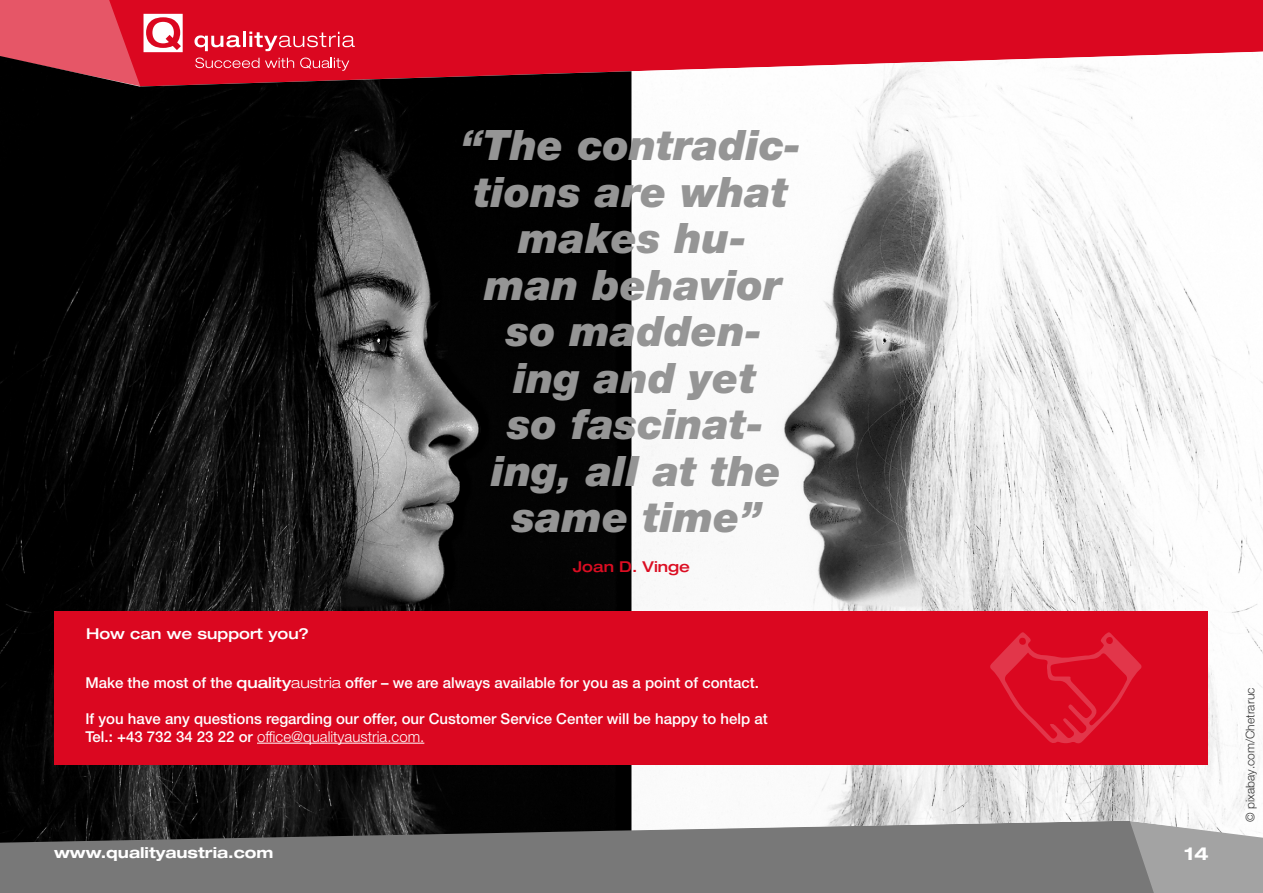
<style>
.page{position:relative;width:1263px;height:893px;background:#fff}
.page>*{position:absolute;margin:0;border:0;box-sizing:border-box;transform-origin:0 0}
.t1{font:italic 900 42px/46.5px "Helvetica Neue LT Pro";color:#959595;text-align:center}
.t2{font:700 expanded 18px "Helvetica Neue LT Pro";color:#fff}
.t3{font:500 15px/18px "Helvetica Neue LT Pro";color:#fff}
.t4{font:700 expanded 15px "Helvetica Neue LT Pro";color:#fff}
.t5{font:500 expanded 15px "Helvetica Neue LT Pro";color:#fff}
.t6{font:500 expanded 15px "Helvetica Neue LT Pro";color:#db0d22}
.t7{font:300 12px "Helvetica Neue LT Pro";color:#000}
.s1{font-stretch:expanded}
.s2{font-weight:300;font-stretch:expanded}
.s3{font-weight:300}
</style>
<div class="page">
<div style="left:183px;top:0;width:1080px;height:52px;background:#db0720"></div>
<svg style="left:194px;top:35px;width:46px;height:16px"></svg>
<hr style="left:243px;top:32px;width:3px;height:15px;background:#fff">
<svg style="left:249px;top:32px;width:106px;height:19px;background:#e33f53"></svg>
<svg style="left:0;top:0;width:183px;height:52px;background:#e55364"></svg>
<div style="left:0;top:843px;width:1127px;height:50px;background:#787878"></div>
<svg style="left:1127px;top:843px;width:136px;height:50px;background:#9d9d9d"></svg>
<img style="left:0;top:52px;width:1263px;height:791px">
<div style="left:54px;top:611px;width:1154px;height:153px;background:#db0720"></div>
<hr style="left:257px;top:743px;width:167px;height:1px;background:#fff">
<svg style="left:990px;top:632px;width:152px;height:112px"></svg>
<h1 class="t1" style="left:461px;top:122px;width:341px">“The contradic&shy;tions are what makes hu-<br>man behavior so madden-<br>ing and yet<br>so fascinat&shy;ing, all at the same time”</h1>
<p class="t6" style="left:573px;top:557px;width:119px">Joan D. Vinge</p>
<p class="t5" style="left:86px;top:624px;width:225px">How can we support you?</p>
<p class="t3" style="left:85px;top:673px;width:675px">Make the most of the <span class="s1">quality</span><span class="s2">austria</span> offer – we are always available for you as a point of contact.</p>
<p class="t3" style="left:85px;top:709px;width:684px">If you have any questions regarding our offer, our Customer Service Center will be happy to help at<br>Tel.: +43 732 34 23 22 or <span class="s3">office@qualityaustria.com.</span></p>
<p class="t4" style="left:54px;top:843px;width:221px">www.qualityaustria.com</p>
<p class="t2" style="left:1184px;top:842px;width:26px">14</p>
<p class="t7" style="left:1243px;top:822px;width:136px;rotate:-90deg">© pixabay.com/Chetraruc</p>
</div>
